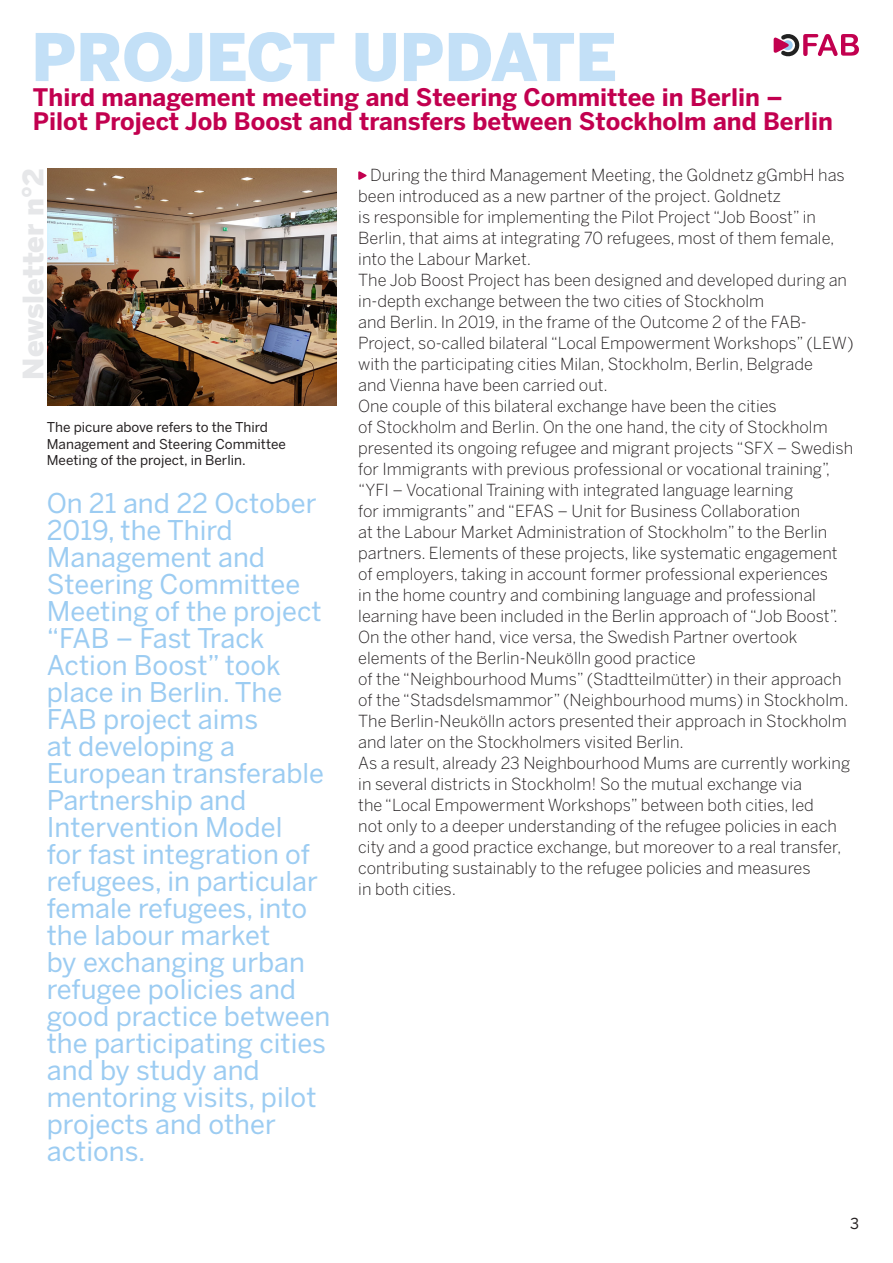
<style>
.page{position:relative;width:893px;height:1263px;background:#fff}
.page>*{position:absolute;margin:0;border:0;box-sizing:border-box;transform-origin:0 0}
.t1{font:900 64.95px "Benton Sans";color:#c3e0f7}
.t2{font:900 28.2px "Benton Sans";color:#e6e7e9}
.t3{font:27px/27px "Benton Sans";color:#9cccf2}
.t4{font:700 24px/24px "Benton Sans";color:#c2004f}
.t5{font:300 16.5px/21px "Benton Sans";color:#231f20}
.t6{font:15px "Benton Sans";color:#231f20}
.t7{font:13.5px/16.5px "Benton Sans";color:#231f20}
</style>
<div class="page">
<svg style="left:774px;top:34px;width:85px;height:23px"></svg>
<svg style="left:358px;top:171px;width:9px;height:9px"></svg>
<img style="left:48px;top:169px;width:289px;height:237px">
<p class="t1" style="left:31px;top:19px;width:587px">PROJECT UPDATE</p>
<p class="t4" style="left:33px;top:85px;width:801px">Third management meeting and Steering Committee in Berlin –<br>Pilot Project Job Boost and transfers between Stockholm and Berlin</p>
<h1 class="t1" style="left:34px;top:20px;width:580px">COLLABORATION</h1>
<h3 class="t4" style="left:34px;top:82px;width:387px">MILAN – 27<sup>th</sup>/28<sup>th</sup> February 2018</h3>
<p class="t2" style="left:16px;top:379px;width:213px;rotate:-90deg">Newsletter n°2</p>
<p class="t7" style="left:47px;top:419px;width:241px">The picure above refers to the Third<br>Management and Steering Committee<br>Meeting of the project, in Berlin.</p>
<p class="t3" style="left:47px;top:490px;width:285px">On 21 and 22 October<br>2019, the Third<br>Management and<br>Steering Committee<br>Meeting of the project “FAB – Fast Track<br>Action Boost” took place in Berlin. The<br>FAB project aims<br>at developing a<br>European transferable<br>Partnership and<br>Intervention Model<br>for fast integration of refugees, in particular female refugees, into the labour market<br>by exchanging urban refugee policies and good practice between the participating cities and by study and mentoring visits, pilot projects and other actions.</p>
<p class="t5" style="left:358px;top:165px;width:488px;text-indent:12px">During the third Management Meeting, the Goldnetz gGmbH has been introduced as a new partner of the project. Goldnetz</p>
<p class="t5" style="left:358px;top:207px;width:478px">is responsible for implementing the Pilot Project “Job Boost” in<br>Berlin, that aims at integrating 70 refugees, most of them female,</p>
<p class="t5" style="left:358px;top:249px;width:174px">into the Labour Market.</p>
<p class="t5" style="left:358px;top:270px;width:490px">The Job Boost Project has been designed and developed during an in-depth exchange between the two cities of Stockholm</p>
<p class="t5" style="left:358px;top:312px;width:497px">and Berlin. In 2019, in the frame of the Outcome 2 of the FAB-<br>Project, so-called bilateral “Local Empowerment Workshops” (LEW) with the participating cities Milan, Stockholm, Berlin, Belgrade</p>
<p class="t5" style="left:358px;top:375px;width:251px">and Vienna have been carried out.</p>
<p class="t5" style="left:358px;top:396px;width:420px">One couple of this bilateral exchange have been the cities</p>
<p class="t5" style="left:358px;top:417px;width:496px">of Stockholm and Berlin. On the one hand, the city of Stockholm presented its ongoing refugee and migrant projects “SFX – Swedish for Immigrants with previous professional or vocational training”, “YFI – Vocational Training with integrated language learning</p>
<p class="t5" style="left:358px;top:501px;width:444px">for immigrants” and “EFAS – Unit for Business Collaboration</p>
<p class="t5" style="left:358px;top:522px;width:481px">at the Labour Market Administration of Stockholm” to the Berlin partners. Elements of these projects, like systematic engagement</p>
<p class="t5" style="left:358px;top:564px;width:481px">of employers, taking in account former professional experiences in the home country and combining language and professional learning have been included in the Berlin approach of “Job Boost”.<br>On the other hand, vice versa, the Swedish Partner overtook elements of the Berlin-Neukölln good practice</p>
<p class="t5" style="left:358px;top:669px;width:485px">of the “Neighbourhood Mums” (Stadtteilmütter) in their approach</p>
<p class="t5" style="left:358px;top:690px;width:492px">of the “Stadsdelsmammor” (Neighbourhood mums) in Stockholm.</p>
<p class="t5" style="left:358px;top:711px;width:490px">The Berlin-Neukölln actors presented their approach in Stockholm and later on the Stockholmers visited Berlin.</p>
<p class="t5" style="left:358px;top:753px;width:493px">As a result, already 23 Neighbourhood Mums are currently working in several districts in Stockholm! So the mutual exchange via</p>
<p class="t5" style="left:358px;top:795px;width:485px">the “Local Empowerment Workshops” between both cities, led not only to a deeper understanding of the refugee policies in each city and a good practice exchange, but moreover to a real transfer, contributing sustainably to the refugee policies and measures</p>
<p class="t5" style="left:358px;top:879px;width:99px">in both cities.</p>
<p class="t6" style="left:850px;top:1214px;width:10px">3</p>
</div>
